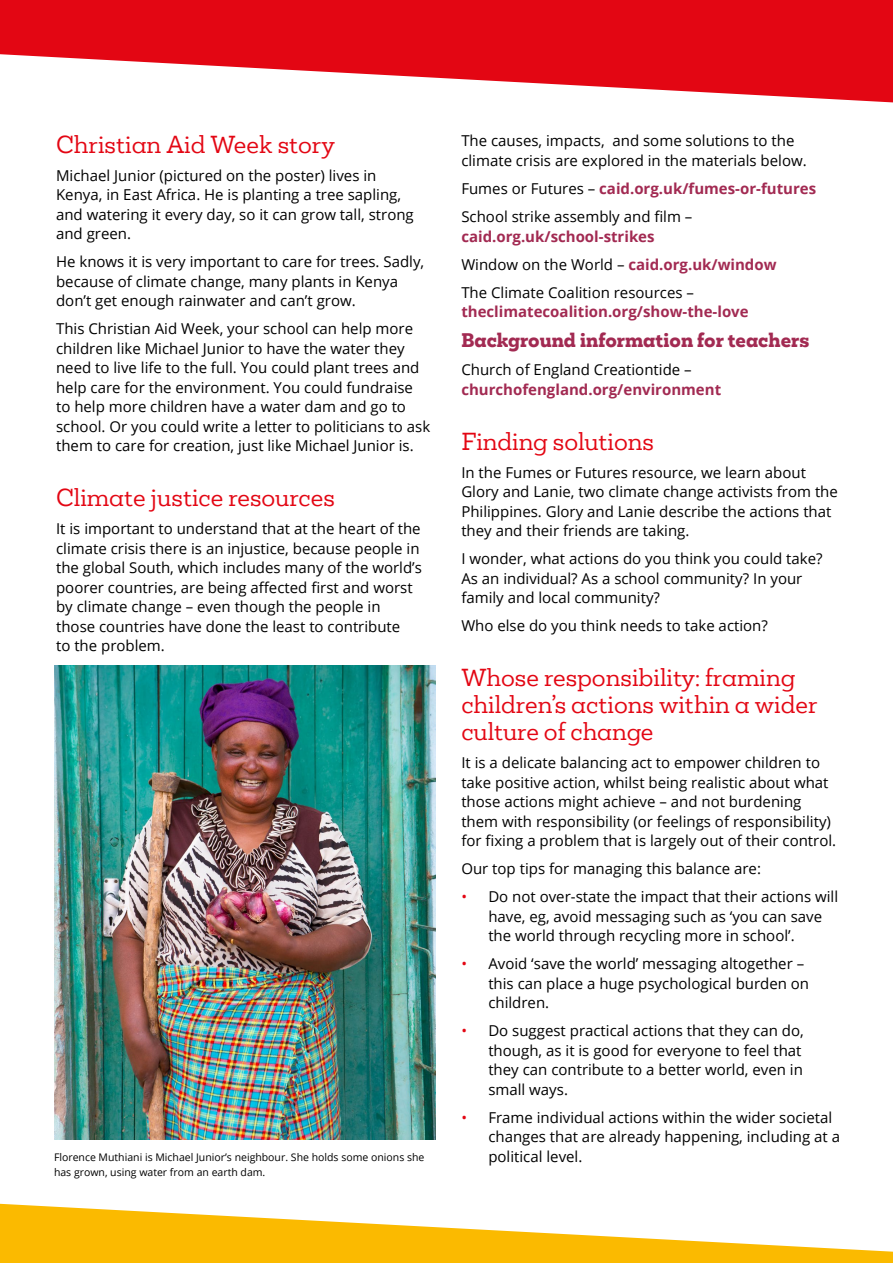
<style>
.page{position:relative;width:893px;height:1263px;background:#fff}
.page>*{position:absolute;margin:0;border:0;box-sizing:border-box;transform-origin:0 0}
.t1{font:22.5px/27px "Mokoko";color:#e30613}
.t2{font:800 18px "Mokoko";color:#a22a52}
.t3{font:15px/19.5px "Open Sans";color:#000}
.t4{font:700 15px "Open Sans";color:#a22a52}
.t5{font:10.5px "Open Sans";color:#000}
.s1{font-weight:700;color:#a22a52}
.s2{color:#e30613}
</style>
<div class="page">
<svg style="left:0;top:1204px;width:893px;height:59px;fill:#fbba00"></svg>
<svg style="left:0;top:0;width:893px;height:102px;fill:#e30613"></svg>
<img style="left:54px;top:666px;width:382px;height:474px">
<h1 class="t1" style="left:56px;top:131px;width:280px">Christian Aid Week story</h1>
<p class="t3" style="left:56px;top:165px;width:359px">Michael Junior (pictured on the poster) lives in Kenya, in East Africa. He is planting a tree sapling, and watering it every day, so it can grow tall, strong and green.</p>
<p class="t3" style="left:56px;top:252px;width:370px">He knows it is very important to care for trees. Sadly, because of climate change, many plants in Kenya don’t get enough rainwater and can’t grow.</p>
<p class="t3" style="left:56px;top:319px;width:376px">This Christian Aid Week, your school can help more children like Michael Junior to have the water they need to live life to the full. You could plant trees and help care for the environment. You could fundraise to help more children have a water dam and go to school. Or you could write a letter to politicians to ask them to care for creation, just like Michael Junior is.</p>
<h1 class="t1" style="left:56px;top:484px;width:280px">Climate justice resources</h1>
<p class="t3" style="left:56px;top:519px;width:367px">It is important to understand that at the heart of the climate crisis there is an injustice, because people in the global South, which includes many of the world’s poorer countries, are being affected first and worst by climate change – even though the people in those countries have done the least to contribute<br>to the problem.</p>
<p class="t3" style="left:461px;top:131px;width:347px">The causes, impacts, and some solutions to the climate crisis are explored in the materials below.</p>
<p class="t3" style="left:461px;top:174px;width:356px;line-height:28px">Fumes or Futures – <span class="s1">caid.org.uk/fumes-or-futures<br></span>School strike assembly and film –</p>
<p class="t3" style="left:461px;top:222px;width:317px;line-height:28px"><span class="s1">caid.org.uk/school-strikes<br></span>Window on the World – <span class="s1">caid.org.uk/window<br></span>The Climate Coalition resources –</p>
<p class="t4" style="left:461px;top:301px;width:289px">theclimatecoalition.org/show-the-love</p>
<p class="t2" style="left:461px;top:328px;width:350px">Background information for teachers</p>
<p class="t3" style="left:461px;top:360px;width:232px">Church of England Creationtide –</p>
<p class="t4" style="left:461px;top:379px;width:261px">churchofengland.org/environment</p>
<h1 class="t1" style="left:461px;top:427px;width:194px">Finding solutions</h1>
<p class="t3" style="left:461px;top:462px;width:378px">In the Fumes or Futures resource, we learn about Glory and Lanie, two climate change activists from the Philippines. Glory and Lanie describe the actions that they and their friends are taking.</p>
<p class="t3" style="left:461px;top:549px;width:363px">I wonder, what actions do you think you could take?<br>As an individual? As a school community? In your family and local community?</p>
<p class="t3" style="left:461px;top:616px;width:308px">Who else do you think needs to take action?</p>
<h1 class="t1" style="left:461px;top:664px;width:358px">Whose responsibility: framing children’s actions within a wider culture of change</h1>
<p class="t3" style="left:461px;top:753px;width:376px">It is a delicate balancing act to empower children to take positive action, whilst being realistic about what those actions might achieve – and not burdening them with responsibility (or feelings of responsibility) for fixing a problem that is largely out of their control.</p>
<p class="t3" style="left:461px;top:859px;width:301px">Our top tips for managing this balance are:</p>
<p class="t3" style="left:488px;top:887px;width:351px;text-indent:-27px"><span class="s2">•</span> Do not over-state the impact that their actions will have, eg, avoid messaging such as ‘you can save the world through recycling more in school’.</p>
<p class="t3" style="left:488px;top:954px;width:322px;text-indent:-27px"><span class="s2">•</span> Avoid ‘save the world’ messaging altogether – this can place a huge psychological burden on children.</p>
<p class="t3" style="left:488px;top:1021px;width:317px;text-indent:-27px"><span class="s2">•</span> Do suggest practical actions that they can do, though, as it is good for everyone to feel that they can contribute to a better world, even in small ways.</p>
<p class="t3" style="left:488px;top:1107px;width:353px;text-indent:-27px"><span class="s2">•</span> Frame individual actions within the wider societal changes that are already happening, including at a</p>
<p class="t5" style="left:54px;top:1150px;width:372px">Florence Muthiani is Michael Junior’s neighbour. She holds some onions she</p>
<p class="t3" style="left:488px;top:1146px;width:96px">political level.</p>
<p class="t5" style="left:54px;top:1165px;width:213px">has grown, using water from an earth dam.</p>
</div>
